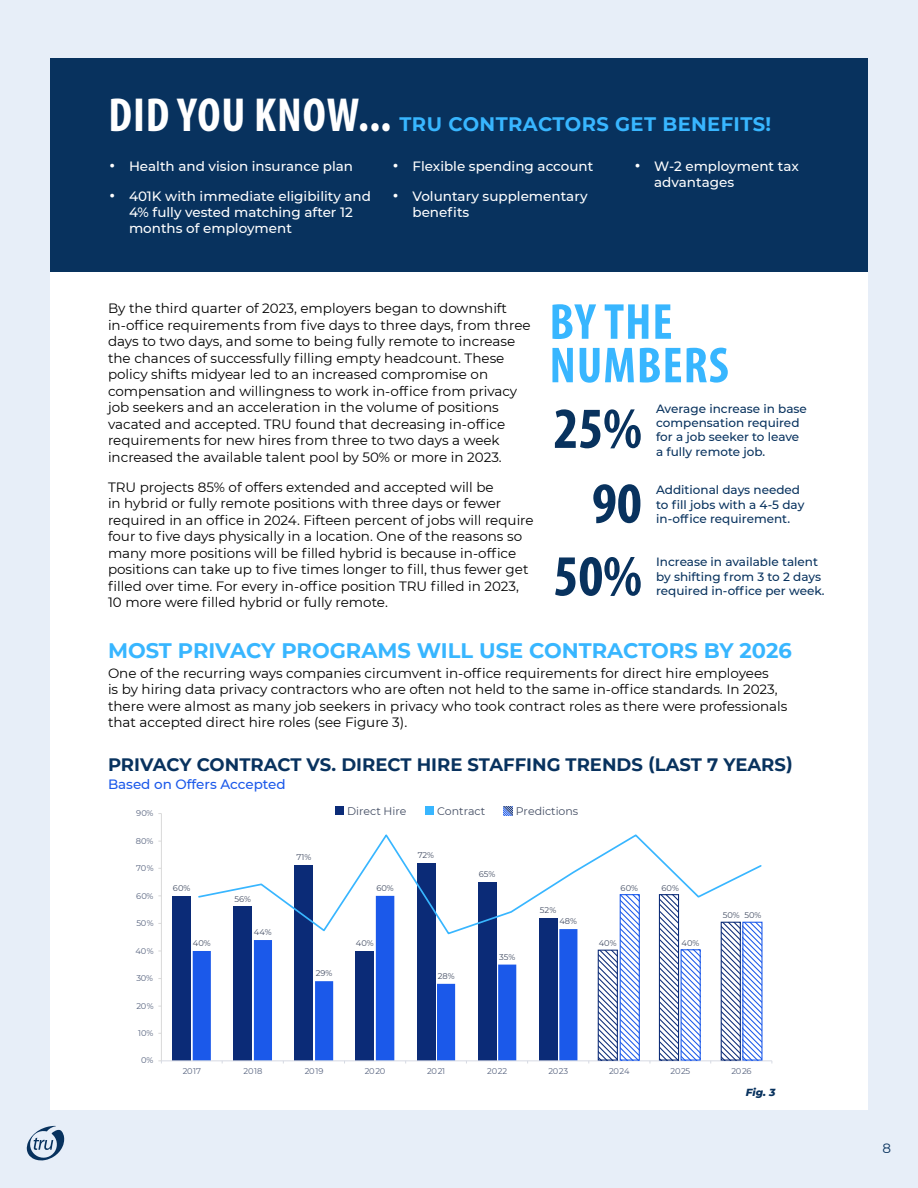
<style>
.page{position:relative;width:918px;height:1188px;background:#e7eef8}
.page>*{position:absolute;margin:0;border:0;box-sizing:border-box;transform-origin:0 0}
.t1{font:700 condensed 58.5px/73.8px "Myriad Pro";color:#08325e;text-align:right}
.t2{font:700 condensed 51px/43.5px "Myriad Pro";letter-spacing:.02em;color:#38b6ff}
.t3{font:700 condensed 48px "Myriad Pro";letter-spacing:.02em;color:#fff}
.t4{font:700 21px "Montserrat";color:#38b6ff}
.t5{font:700 19.5px "Montserrat";letter-spacing:.02em;color:#38b6ff}
.t6{font:700 18px "Montserrat";color:#08325e}
.t7{font:13.5px/16.5px "Montserrat";color:#000}
.t8{font:500 13.5px/29.7px "Montserrat";color:#fff}
.t9{font:500 13.5px "Montserrat";color:#1b59ea}
.t10{font:13.5px "Montserrat";color:#08325e}
.t11{font:500 12px/14.4px "Montserrat";color:#08325e}
.t12{font:10.95px "Montserrat";color:#444e64}
.t13{font:italic 800 10.5px "Montserrat";color:#08325e}
.t14{font:8.25px "Montserrat";letter-spacing:-.02em;color:#57637f}
.t15{font:8.25px "Montserrat";color:#444e64}
.s1{font-weight:700;font-size:15px}
</style>
<div class="page">
<div style="left:50px;top:90px;width:818px;height:1019px;background:#fff"></div>
<svg style="left:27px;top:1126px;width:38px;height:35px"></svg>
<div style="left:173px;top:896px;width:18px;height:165px;background:#0b2b77"></div>
<svg style="left:193px;top:935px;width:384px;height:126px"></svg>
<hr style="left:161px;top:814px;width:1px;height:247px;background:#d9d9d9">
<hr style="left:161px;top:1061px;width:611px;height:1px;background:#d6dae3">
<svg style="left:198px;top:834px;width:565px;height:101px"></svg>
<div style="left:681px;top:949px;width:20px;height:112px;border:1px solid #1b59ea"></div>
<svg style="left:723px;top:922px;width:39px;height:138px"></svg>
<div style="left:721px;top:922px;width:20px;height:139px;border:1px solid #0b2b77"></div>
<div style="left:620px;top:894px;width:20px;height:167px;border:1px solid #1b59ea"></div>
<svg style="left:661px;top:895px;width:39px;height:165px"></svg>
<div style="left:659px;top:894px;width:20px;height:167px;border:1px solid #0b2b77"></div>
<svg style="left:598px;top:895px;width:41px;height:165px"></svg>
<div style="left:598px;top:950px;width:20px;height:111px;border:1px solid #0b2b77"></div>
<div style="left:335px;top:806px;width:9px;height:9px;background:#0b2b77"></div>
<div style="left:425px;top:806px;width:9px;height:9px;background:#38b6ff"></div>
<svg style="left:504px;top:806px;width:8px;height:10px"></svg>
<div style="left:50px;top:58px;width:818px;height:214px;background:#08325e"></div>
<h3 class="t3" style="left:108px;top:85px;width:284px">DID YOU KNOW...</h3>
<h3 class="t5" style="left:400px;top:110px;width:373px">TRU CONTRACTORS GET BENEFITS!</h3>
<p class="t8" style="left:109px;top:151px;width:263px"><span class="s1">ظ</span> Health and vision insurance plan<br><span class="s1">ظ</span> 401K with immediate eligibility and</p>
<p class="t8" style="left:129px;top:203px;width:225px;line-height:16.2px">4% fully vested matching after 12 months of employment</p>
<p class="t8" style="left:393px;top:151px;width:202px"><span class="s1">ظ</span> Flexible spending account <span class="s1">ظ</span> Voluntary supplementary</p>
<p class="t8" style="left:412px;top:197px;width:58px">benefits</p>
<p class="t8" style="left:654px;top:158px;width:146px;line-height:16.2px;text-indent:-20px"><span class="s1">ظ</span> W-2 employment tax advantages</p>
<p class="t7" style="left:108px;top:300px;width:424px">By the third quarter of 2023, employers began to downshift in-office requirements from five days to three days, from three days to two days, and some to being fully remote to increase the chances of successfully filling empty headcount. These policy shifts midyear led to an increased compromise on compensation and willingness to work in-office from privacy job seekers and an acceleration in the volume of positions vacated and accepted. TRU found that decreasing in-office requirements for new hires from three to two days a week increased the available talent pool by 50% or more in 2023.</p>
<p class="t7" style="left:108px;top:478px;width:427px">TRU projects 85% of offers extended and accepted will be<br>in hybrid or fully remote positions with three days or fewer required in an office in 2024. Fifteen percent of jobs will require four to five days physically in a location. One of the reasons so many more positions will be filled hybrid is because in-office positions can take up to five times longer to fill, thus fewer get filled over time. For every in-office position TRU filled in 2023, 10 more were filled hybrid or fully remote.</p>
<h2 class="t2" style="left:550px;top:299px;width:181px">BY THE<br>NUMBERS</h2>
<h1 class="t1" style="left:554px;top:390px;width:90px">25%<br>90<br>50%</h1>
<p class="t11" style="left:656px;top:401px;width:152px">Average increase in base compensation required for a job seeker to leave a fully remote job.</p>
<p class="t11" style="left:656px;top:482px;width:150px">Additional days needed to fill jobs with a 4-5 day in-office requirement.</p>
<p class="t11" style="left:656px;top:554px;width:170px">Increase in available talent by shifting from 3 to 2 days required in-office per week.</p>
<h3 class="t4" style="left:108px;top:635px;width:685px">MOST PRIVACY PROGRAMS WILL USE CONTRACTORS BY 2026</h3>
<p class="t7" style="left:108px;top:664px;width:681px">One of the recurring ways companies circumvent in-office requirements for direct hire employees<br>is by hiring data privacy contractors who are often not held to the same in-office standards. In 2023, there were almost as many job seekers in privacy who took contract roles as there were professionals that accepted direct hire roles (see Figure 3).</p>
<h3 class="t6" style="left:108px;top:751px;width:686px">PRIVACY CONTRACT VS. DIRECT HIRE STAFFING TRENDS (LAST 7 YEARS)</h3>
<p class="t9" style="left:108px;top:775px;width:179px">Based on Offers Accepted</p>
<p class="t14" style="left:136px;top:808px;width:19px">90%</p>
<p class="t14" style="left:136px;top:835px;width:19px">80%</p>
<p class="t14" style="left:136px;top:863px;width:19px">70%</p>
<p class="t14" style="left:136px;top:890px;width:19px">60%</p>
<p class="t14" style="left:136px;top:917px;width:19px">50%</p>
<p class="t14" style="left:136px;top:945px;width:20px">40%</p>
<p class="t14" style="left:136px;top:973px;width:18px">30%</p>
<p class="t14" style="left:136px;top:1000px;width:19px">20%</p>
<p class="t14" style="left:138px;top:1028px;width:17px">10%</p>
<p class="t14" style="left:141px;top:1055px;width:14px">0%</p>
<p class="t15" style="left:173px;top:882px;width:19px">60%</p>
<p class="t15" style="left:193px;top:937px;width:19px">40%</p>
<p class="t15" style="left:234px;top:893px;width:18px">56%</p>
<p class="t15" style="left:254px;top:926px;width:19px">44%</p>
<p class="t15" style="left:296px;top:852px;width:16px">71%</p>
<p class="t15" style="left:316px;top:967px;width:18px">29%</p>
<p class="t12" style="left:347px;top:804px;width:61px">Direct Hire</p>
<p class="t12" style="left:437px;top:804px;width:50px">Contract</p>
<p class="t12" style="left:516px;top:804px;width:64px">Predictions</p>
<p class="t15" style="left:376px;top:882px;width:19px">60%</p>
<p class="t15" style="left:356px;top:937px;width:19px">40%</p>
<p class="t15" style="left:418px;top:849px;width:18px">72%</p>
<p class="t15" style="left:438px;top:970px;width:18px">28%</p>
<p class="t15" style="left:479px;top:868px;width:18px">65%</p>
<p class="t15" style="left:499px;top:951px;width:18px">35%</p>
<p class="t15" style="left:540px;top:904px;width:18px">52%</p>
<p class="t15" style="left:559px;top:915px;width:19px">48%</p>
<p class="t15" style="left:621px;top:882px;width:19px">60%</p>
<p class="t15" style="left:599px;top:937px;width:19px">40%</p>
<p class="t15" style="left:662px;top:882px;width:19px">60%</p>
<p class="t15" style="left:682px;top:937px;width:19px">40%</p>
<p class="t15" style="left:723px;top:910px;width:19px">50%</p>
<p class="t15" style="left:744px;top:910px;width:19px">50%</p>
<p class="t14" style="left:183px;top:1066px;width:20px">2017</p>
<p class="t14" style="left:244px;top:1066px;width:20px">2018</p>
<p class="t14" style="left:305px;top:1066px;width:20px">2019</p>
<p class="t14" style="left:365px;top:1066px;width:22px">2020</p>
<p class="t14" style="left:427px;top:1066px;width:20px">2021</p>
<p class="t14" style="left:487px;top:1066px;width:21px">2022</p>
<p class="t14" style="left:548px;top:1066px;width:21px">2023</p>
<p class="t14" style="left:609px;top:1066px;width:22px">2024</p>
<p class="t14" style="left:671px;top:1066px;width:21px">2025</p>
<p class="t14" style="left:731px;top:1066px;width:22px">2026</p>
<p class="t13" style="left:746px;top:1084px;width:31px">Fig. 3</p>
<p class="t10" style="left:882px;top:1139px;width:10px">8</p>
</div>
